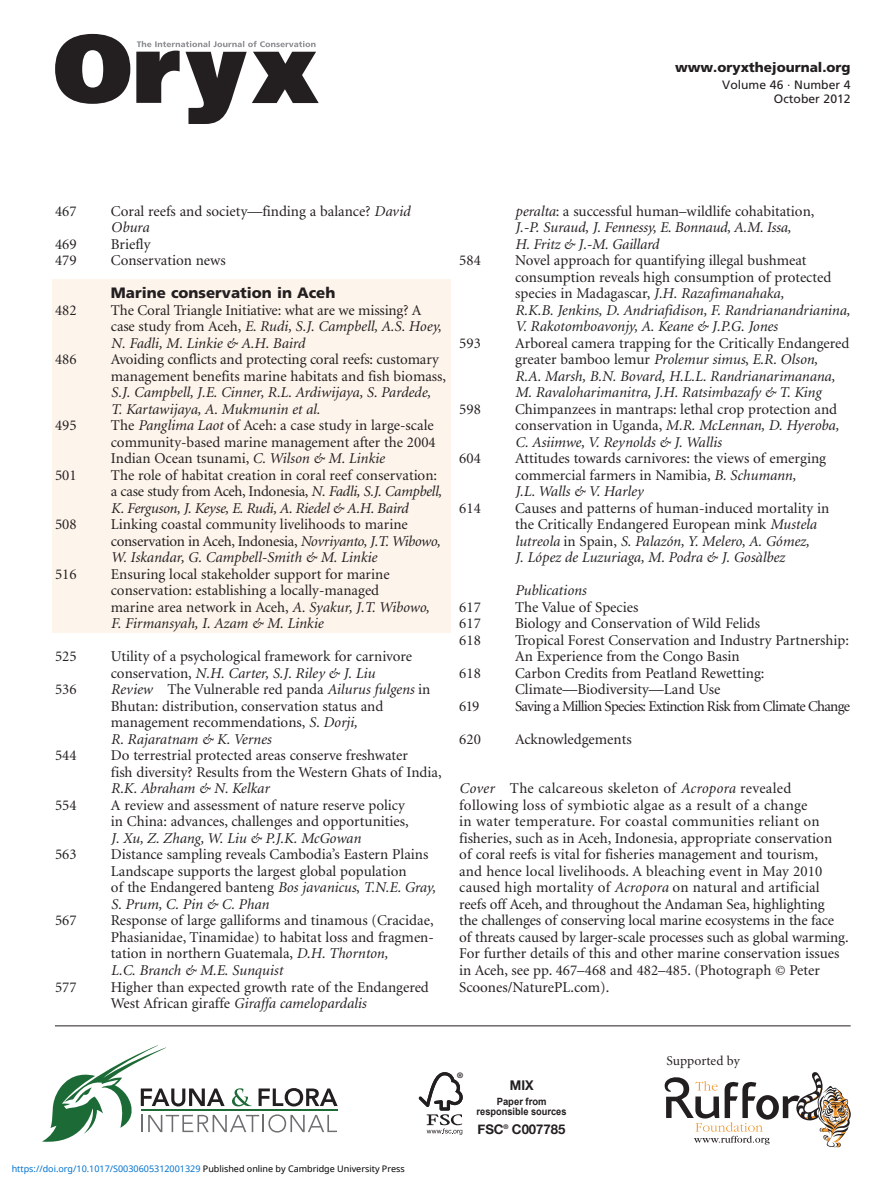
<style>
.page{position:relative;width:893px;height:1193px;background:#fff}
.page>*{position:absolute;margin:0;border:0;box-sizing:border-box;transform-origin:0 0}
.t1{font:15px/16.5px "Minion";color:#231f20}
.t2{font:italic 15px/16.5px "Minion";color:#231f20}
.t3{font:15px "Minion";letter-spacing:-.05em;color:#231f20}
.t4{font:900 15px "Frutiger";color:#231f20}
.t5{font:900 13.5px "Frutiger";color:#231f20}
.t6{font:13.5px "Minion";color:#231f20}
.t7{font:700 13.5px "Helvetica Neue";color:#231f20}
.t8{font:700 13.35px "Helvetica Neue";color:#231f20;scale:.95 1}
.t9{font:12.15px/14.5px "Frutiger";color:#231f20;text-align:right}
.t10{font:700 10.05px/10.1px "Arial";color:#231f20;text-align:center;scale:.95 1}
.t11{font:9px "Noto Sans";color:#0172cf}
.t12{font:700 7.5px "Helvetica Neue";color:#231f20}
.s1{font-style:italic}
.s2{font-style:normal}
.s3{color:#000}
.s4{font-size:13.35px}
</style>
<div class="page">
<div style="left:52px;top:279px;width:399px;height:353px;background:#fdf4eb"></div>
<hr style="left:55px;top:1025px;width:795px;height:1px;background:#231f20">
<svg style="left:55px;top:34px;width:75px;height:70px"></svg>
<svg style="left:136px;top:41px;width:183px;height:83px"></svg>
<svg style="left:43px;top:1045px;width:294px;height:96px"></svg>
<hr style="left:141px;top:1109px;width:197px;height:1px;background:#1c6b36">
<svg style="left:664px;top:1072px;width:186px;height:75px"></svg>
<svg style="left:418px;top:1072px;width:45px;height:63px"></svg>
<p class="t5" style="left:675px;top:62px;width:177px">www.oryxthejournal.org</p>
<p class="t9" style="left:722px;top:78px;width:130px">Volume 46 · Number 4<br>October 2012</p>
<p class="t1" style="left:55px;top:204px;width:23px">467</p>
<p class="t1" style="left:111px;top:204px;width:301px">Coral reefs and society—finding a balance? <span class="s1">David<br>Obura</span></p>
<p class="t1" style="left:55px;top:237px;width:23px">469</p>
<p class="t1" style="left:111px;top:237px;width:41px">Briefly</p>
<p class="t1" style="left:55px;top:253px;width:23px">479</p>
<p class="t1" style="left:111px;top:253px;width:116px">Conservation news</p>
<p class="t4" style="left:111px;top:287px;width:226px">Marine conservation in Aceh</p>
<p class="t1" style="left:55px;top:303px;width:23px">482</p>
<p class="t1" style="left:111px;top:303px;width:332px">The Coral Triangle Initiative: what are we missing? A case study from Aceh, <span class="s1">E. Rudi, S.J. Campbell, A.S. Hoey,<br>N. Fadli, M. Linkie &amp; A.H. Baird</span></p>
<p class="t1" style="left:55px;top:352px;width:23px">486</p>
<p class="t1" style="left:111px;top:352px;width:337px">Avoiding conflicts and protecting coral reefs: customary management benefits marine habitats and fish biomass,</p>
<p class="t2" style="left:111px;top:385px;width:321px">S.J. Campbell, J.E. Cinner, R.L. Ardiwijaya, S. Pardede,<br>T. Kartawijaya, A. Mukmunin et al.</p>
<p class="t1" style="left:55px;top:418px;width:23px">495</p>
<p class="t1" style="left:111px;top:418px;width:326px">The <span class="s1">Panglima Laot</span> of Aceh: a case study in large-scale community-based marine management after the 2004<br>Indian Ocean tsunami, <span class="s1">C. Wilson &amp; M. Linkie</span></p>
<p class="t1" style="left:55px;top:468px;width:23px">501</p>
<p class="t1" style="left:111px;top:468px;width:332px">The role of habitat creation in coral reef conservation: a case study from Aceh, Indonesia, <span class="s1">N. Fadli, S.J. Campbell,<br>K. Ferguson, J. Keyse, E. Rudi, A. Riedel &amp; A.H. Baird</span></p>
<p class="t1" style="left:55px;top:517px;width:23px">508</p>
<p class="t1" style="left:111px;top:517px;width:331px">Linking coastal community livelihoods to marine conservation in Aceh, Indonesia, <span class="s1">Novriyanto, J.T. Wibowo,<br>W. Iskandar, G. Campbell-Smith &amp; M. Linkie</span></p>
<p class="t1" style="left:55px;top:567px;width:23px">516</p>
<p class="t1" style="left:111px;top:567px;width:320px">Ensuring local stakeholder support for marine conservation: establishing a locally-managed<br>marine area network in Aceh, <span class="s1">A. Syakur, J.T. Wibowo, F. Firmansyah, I. Azam &amp; M. Linkie</span></p>
<p class="t1" style="left:55px;top:649px;width:23px">525</p>
<p class="t1" style="left:111px;top:649px;width:303px">Utility of a psychological framework for carnivore conservation, <span class="s1">N.H. Carter, S.J. Riley &amp; J. Liu</span></p>
<p class="t1" style="left:55px;top:682px;width:23px">536</p>
<p class="t1" style="left:111px;top:682px;width:321px"><span class="s1">Review</span> The Vulnerable red panda <span class="s1">Ailurus fulgens</span> in Bhutan: distribution, conservation status and management recommendations, <span class="s1">S. Dorji,<br>R. Rajaratnam &amp; K. Vernes</span></p>
<p class="t1" style="left:55px;top:748px;width:23px">544</p>
<p class="t1" style="left:111px;top:748px;width:332px">Do terrestrial protected areas conserve freshwater<br>fish diversity? Results from the Western Ghats of India,</p>
<p class="t2" style="left:111px;top:781px;width:160px">R.K. Abraham &amp; N. Kelkar</p>
<p class="t1" style="left:55px;top:798px;width:23px">554</p>
<p class="t1" style="left:111px;top:798px;width:299px">A review and assessment of nature reserve policy in China: advances, challenges and opportunities,</p>
<p class="t2" style="left:111px;top:831px;width:251px">J. Xu, Z. Zhang, W. Liu &amp; P.J.K. McGowan</p>
<p class="t1" style="left:55px;top:847px;width:23px">563</p>
<p class="t1" style="left:111px;top:847px;width:326px">Distance sampling reveals Cambodia’s Eastern Plains Landscape supports the largest global population<br>of the Endangered banteng <span class="s1">Bos javanicus</span>, <span class="s1">T.N.E. Gray, S. Prum, C. Pin &amp; C. Phan</span></p>
<p class="t1" style="left:55px;top:913px;width:23px">567</p>
<p class="t1" style="left:111px;top:913px;width:324px">Response of large galliforms and tinamous (Cracidae, Phasianidae, Tinamidae) to habitat loss and fragmen&shy;tation in northern Guatemala, <span class="s1">D.H. Thornton,<br>L.C. Branch &amp; M.E. Sunquist</span></p>
<p class="t1" style="left:55px;top:979px;width:23px">577</p>
<p class="t1" style="left:111px;top:979px;width:319px">Higher than expected growth rate of the Endangered<br>West African giraffe <span class="s1">Giraffa camelopardalis</span></p>
<p class="t2" style="left:515px;top:204px;width:301px">peralta<span class="s2">: a successful human–wildlife cohabitation,<br></span>J.-P. Suraud, J. Fennessy, E. Bonnaud, A.M. Issa,<br>H. Fritz &amp; J.-M. Gaillard</p>
<p class="t1" style="left:459px;top:253px;width:23px">584</p>
<p class="t2" style="left:515px;top:253px;width:336px"><span class="s2">Novel approach for quantifying illegal bushmeat consumption reveals high consumption of protected species in Madagascar,</span> J.H. Razafimanahaka,<br>R.K.B. Jenkins, D. Andriafidison, F. Randrianandrianina, V. Rakotomboavonjy, A. Keane &amp; J.P.G. Jones</p>
<p class="t1" style="left:459px;top:336px;width:23px">593</p>
<p class="t2" style="left:515px;top:336px;width:336px"><span class="s2">Arboreal camera trapping for the Critically Endangered greater bamboo lemur</span> Prolemur simus<span class="s2">,</span> E.R. Olson,<br>R.A. Marsh, B.N. Bovard, H.L.L. Randrianarimanana, M. Ravaloharimanitra, J.H. Ratsimbazafy &amp; T. King</p>
<p class="t1" style="left:459px;top:402px;width:23px">598</p>
<p class="t1" style="left:515px;top:402px;width:325px;text-align:justify">Chimpanzees in mantraps: lethal crop protection and conservation in Uganda, <span class="s1">M.R. McLennan, D. Hyeroba, C. Asiimwe, V. Reynolds &amp; J. Wallis</span></p>
<p class="t1" style="left:459px;top:451px;width:23px">604</p>
<p class="t1" style="left:515px;top:451px;width:312px">Attitudes towards carnivores: the views of emerging commercial farmers in Namibia, <span class="s1">B. Schumann,<br>J.L. Walls &amp; V. Harley</span></p>
<p class="t1" style="left:459px;top:501px;width:23px">614</p>
<p class="t1" style="left:515px;top:501px;width:315px">Causes and patterns of human-induced mortality in the Critically Endangered European mink <span class="s1">Mustela lutreola</span> in Spain, <span class="s1">S. Palazón, Y. Melero, A. Gómez,<br>J. López de Luzuriaga, M. Podra &amp; J. Gosàlbez</span></p>
<p class="t2" style="left:515px;top:583px;width:73px">Publications</p>
<p class="t1" style="left:459px;top:600px;width:23px">617</p>
<p class="t1" style="left:515px;top:600px;width:125px">The Value of Species</p>
<p class="t1" style="left:459px;top:616px;width:23px">617</p>
<p class="t1" style="left:515px;top:616px;width:246px">Biology and Conservation of Wild Felids</p>
<p class="t1" style="left:459px;top:633px;width:23px">618</p>
<p class="t1" style="left:515px;top:633px;width:335px">Tropical Forest Conservation and Industry Partnership:<br>An Experience from the Congo Basin</p>
<p class="t1" style="left:459px;top:666px;width:23px">618</p>
<p class="t1" style="left:515px;top:666px;width:251px">Carbon Credits from Peatland Rewetting:<br>Climate—Biodiversity—Land Use</p>
<p class="t1" style="left:459px;top:699px;width:22px">619</p>
<p class="t3" style="left:515px;top:700px;width:336px">Saving a Million Species: Extinction Risk from Climate Change</p>
<p class="t1" style="left:459px;top:732px;width:23px">620</p>
<p class="t1" style="left:515px;top:732px;width:118px">Acknowledgements</p>
<p class="t1" style="left:459px;top:781px;width:391px"><span class="s1">Cover</span> The calcareous skeleton of <span class="s1">Acropora</span> revealed following loss of symbiotic algae as a result of a change<br>in water temperature. For coastal communities reliant on fisheries, such as in Aceh, Indonesia, appropriate conservation<br>of coral reefs is vital for fisheries management and tourism,<br>and hence local livelihoods. A bleaching event in May 2010 caused high mortality of <span class="s1">Acropora</span> on natural and artificial reefs off Aceh, and throughout the Andaman Sea, highlighting<br>the challenges of conserving local marine ecosystems in the face of threats caused by larger-scale processes such as global warming.<br>For further details of this and other marine conservation issues in Aceh, see pp. 467–468 and 482–485. (Photograph © Peter Scoones/NaturePL.com).</p>
<p class="t11" style="left:12px;top:1161px;width:394px">https://doi.org/10.1017/S0030605312001329 <span class="s3">Published online by Cambridge University Press</span></p>
<p class="t12" style="left:457px;top:1070px;width:7px">®</p>
<p class="t8" style="left:510px;top:1077px;width:26px">MIX</p>
<p class="t10" style="left:476px;top:1096px;width:96px">Paper from responsible sources</p>
<p class="t7" style="left:477px;top:1120px;width:89px"><span class="s4">FSC</span><sup>®</sup> C007785</p>
<p class="t6" style="left:666px;top:1055px;width:75px">Supported by</p>
</div>
